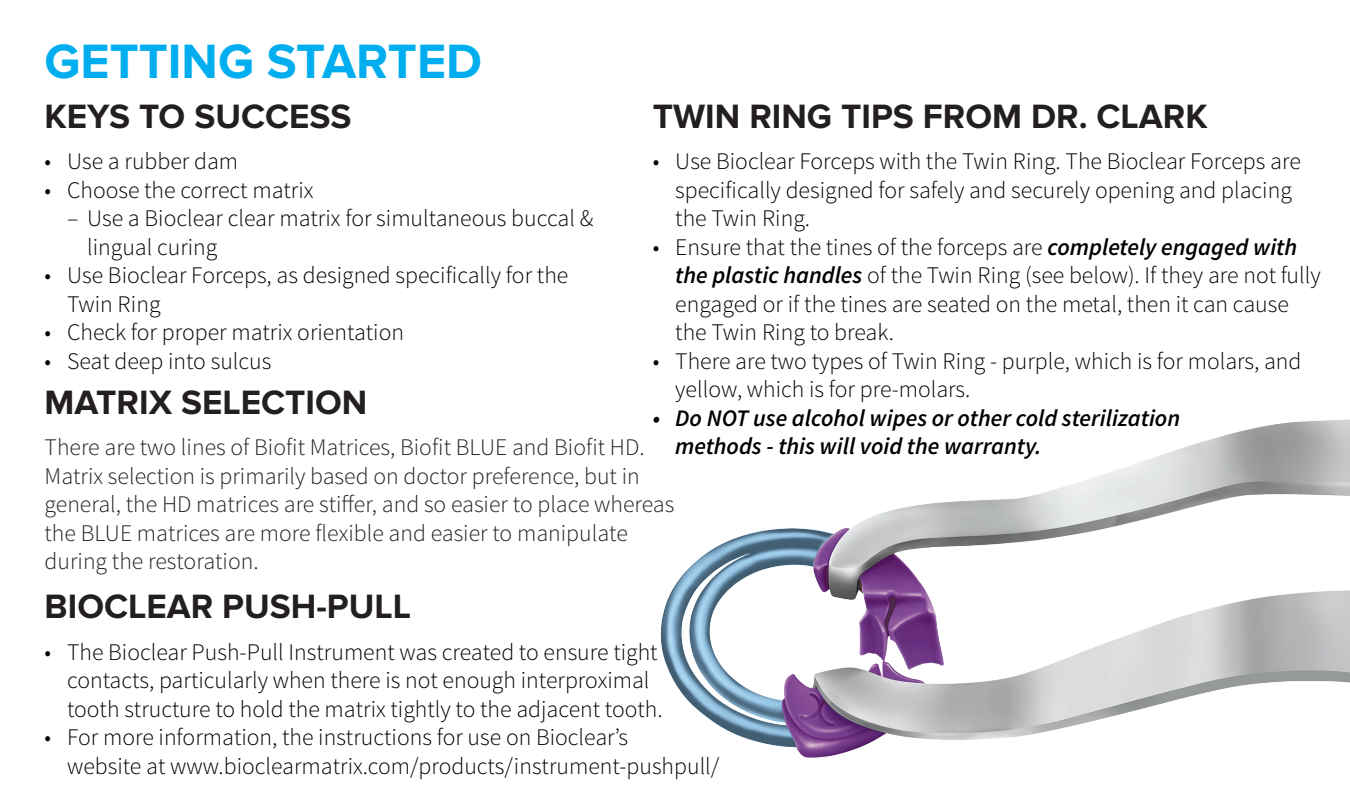
<style>
.page{position:relative;width:1350px;height:810px;background:#fff}
.page>*{position:absolute;margin:0;border:0;box-sizing:border-box;transform-origin:0 0}
.Head{font:700 50px "Proxima Nova";color:#00aeef}
.Head_2{font:700 35px "Proxima Nova";color:#231f20}
.Base_indent{font:300 23.75px/28.5px "Source Sans Pro";color:#000}
.About_1{font:300 23.75px/28.5px "Source Sans Pro";color:#231f20}
.Base_indent-2{font:italic 600 23.75px/28.5px "Source Sans Pro";color:#000}
.Base_subindent{font:300 23.75px/28.5px "Source Sans Pro";color:#000}
.s1{font-weight:600;font-style:italic}
</style>
<div class="page">
<img style="left:660px;top:419px;width:690px;height:339px">
<p class="Head" style="left:45px;top:32px;width:439px">GETTING STARTED</p>
<p class="Head_2" style="left:45px;top:96px;width:308px">KEYS TO SUCCESS</p>
<p class="Base_indent" style="left:45px;top:147px;width:195px">• Use a rubber dam</p>
<p class="Base_indent" style="left:45px;top:176px;width:271px">• Choose the correct matrix</p>
<p class="Base_subindent" style="left:87px;top:204px;width:508px;text-indent:-20px">– Use a Bioclear clear matrix for simultaneous buccal &amp; lingual curing</p>
<p class="Base_indent" style="left:67px;top:261px;width:503px;text-indent:-22px">• Use Bioclear Forceps, as designed specifically for the<br>Twin Ring</p>
<p class="Base_indent" style="left:45px;top:318px;width:361px">• Check for proper matrix orientation</p>
<p class="Base_indent" style="left:45px;top:347px;width:228px">• Seat deep into sulcus</p>
<p class="Head_2" style="left:653px;top:96px;width:556px">TWIN RING TIPS FROM DR. CLARK</p>
<p class="Base_indent" style="left:675px;top:147px;width:627px;text-indent:-22px">• Use Bioclear Forceps with the Twin Ring. The Bioclear Forceps are specifically designed for safely and securely opening and placing the Twin Ring.</p>
<p class="Base_indent" style="left:675px;top:233px;width:647px;text-indent:-22px">• Ensure that the tines of the forceps are <span class="s1">completely engaged with the plastic handles</span> of the Twin Ring (see below). If they are not fully engaged or if the tines are seated on the metal, then it can cause the Twin Ring to break.</p>
<p class="Base_indent" style="left:675px;top:347px;width:628px;text-indent:-22px">• There are two types of Twin Ring - purple, which is for molars, and yellow, which is for pre-molars.</p>
<p class="Base_indent-2" style="left:675px;top:403px;width:506px;text-indent:-22px">• Do NOT use alcohol wipes or other cold sterilization methods - this will void the warranty.</p>
<p class="Head_2" style="left:45px;top:382px;width:324px">MATRIX SELECTION</p>
<p class="About_1" style="left:45px;top:433px;width:631px">There are two lines of Biofit Matrices, Biofit BLUE and Biofit HD.<br>Matrix selection is primarily based on doctor preference, but in general, the HD matrices are stiffer, and so easier to place whereas the BLUE matrices are more flexible and easier to manipulate during the restoration.</p>
<p class="Head_2" style="left:45px;top:587px;width:368px">BIOCLEAR PUSH-PULL</p>
<p class="Base_indent" style="left:67px;top:638px;width:597px;text-indent:-22px">• The Bioclear Push-Pull Instrument was created to ensure tight contacts, particularly when there is not enough interproximal tooth structure to hold the matrix tightly to the adjacent tooth.</p>
<p class="Base_indent" style="left:67px;top:724px;width:654px;text-indent:-22px">• For more information, the instructions for use on Bioclear’s<br>website at www.bioclearmatrix.com/products/instrument-pushpull/</p>
</div>
